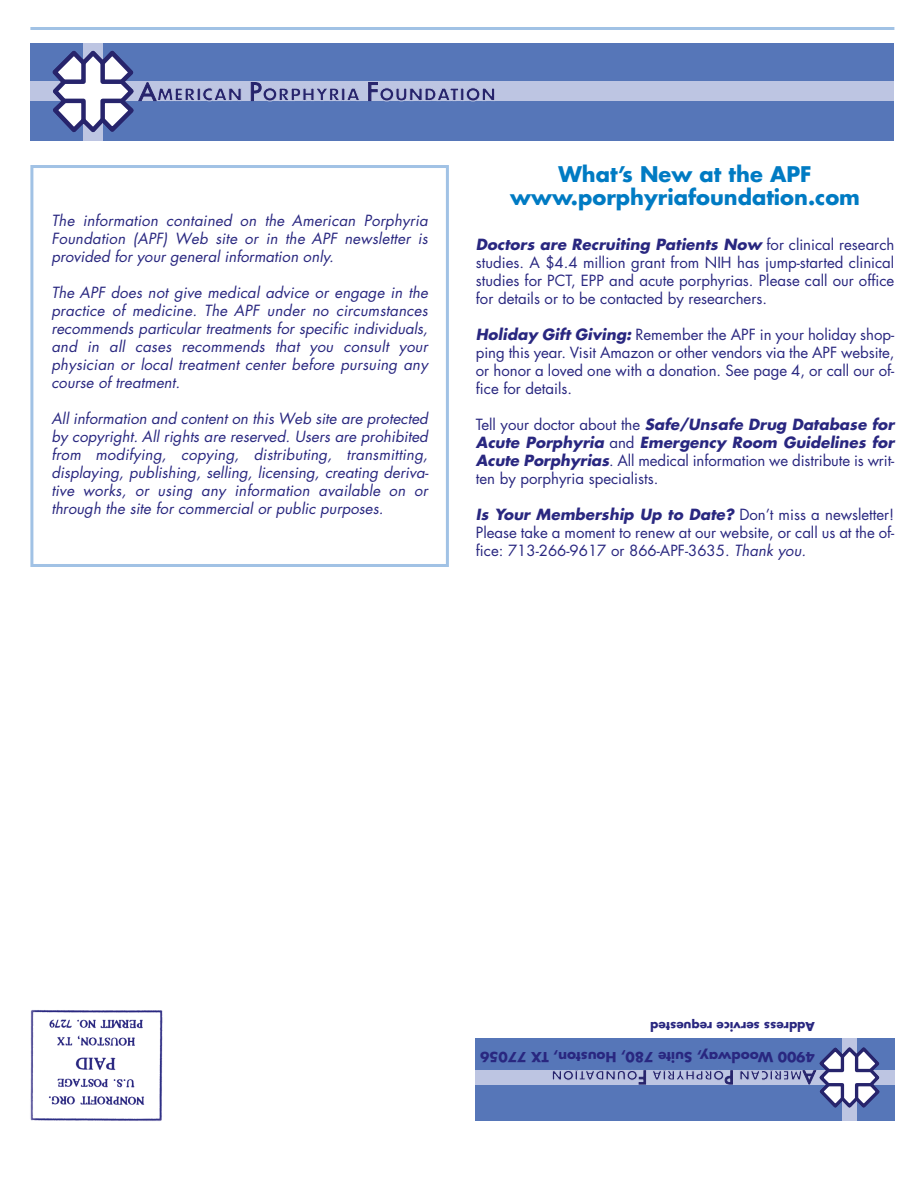
<style>
.page{position:relative;width:918px;height:1188px;background:#fff}
.page>*{position:absolute;margin:0;border:0;box-sizing:border-box;transform-origin:0 0}
.t1{font:700 21px/22.5px "Futura";color:#007bc3;text-align:center}
.t2{font:15px/18px "Futura";color:#292780;text-align:justify}
.t3{font:italic 15px/18px "Futura";letter-spacing:.005em;color:#292780;text-align:justify}
.t4{font:700 13.5px "Futura";color:#292780}
.t5{font:700 12px "Futura";color:#292780}
.s1{font-weight:700;font-style:italic}
.s2{font-style:italic}
</style>
<div class="page">
<div style="left:476px;top:1039px;width:418px;height:81px;background:#5676b8"></div>
<div style="left:842px;top:1039px;width:15px;height:81px;background:#bdc5e2"></div>
<div style="left:476px;top:1070px;width:418px;height:15px;background:#bdc5e2"></div>
<svg style="left:740px;top:1047px;width:140px;height:61px"></svg>
<svg style="left:653px;top:1070px;width:80px;height:14px"></svg>
<svg style="left:552px;top:1070px;width:94px;height:14px"></svg>
<hr style="left:30px;top:27px;width:864px;height:3px;background:#a1c2e5">
<div style="left:30px;top:165px;width:419px;height:402px;border:3px solid #a1c2e5"></div>
<div style="left:30px;top:44px;width:864px;height:96px;background:#5676b8"></div>
<div style="left:83px;top:44px;width:20px;height:96px;background:#bdc5e2"></div>
<div style="left:30px;top:82px;width:864px;height:19px;background:#bdc5e2"></div>
<svg style="left:49px;top:50px;width:193px;height:83px"></svg>
<svg style="left:251px;top:82px;width:108px;height:19px"></svg>
<svg style="left:368px;top:82px;width:127px;height:19px"></svg>
<img style="left:30px;top:1010px;width:133px;height:111px">
<p class="t3" style="left:51px;top:213px;width:378px">The information contained on the American Porphyria Foundation (APF) Web site or in the APF newsletter is provided for your general information only.</p>
<p class="t3" style="left:51px;top:285px;width:378px">The APF does not give medical advice or engage in the practice of medicine. The APF under no circumstances recommends particular treatments for specific individuals, and in all cases recommends that you consult your physician or local treatment center before pursuing any course of treatment.</p>
<p class="t3" style="left:51px;top:411px;width:379px">All information and content on this Web site are protected by copyright. All rights are reserved. Users are prohibited from modifying, copying, distributing, transmitting, displaying, publishing, selling, licensing, creating deriva&shy;tive works, or using any information available on or through the site for commercial or public purposes.</p>
<h1 class="t1" style="left:510px;top:165px;width:351px">What’s New at the APF www.porphyriafoundation.com</h1>
<p class="t2" style="left:476px;top:236px;width:420px"><span class="s1">Doctors are Recruiting Patients Now</span> for clinical research studies. A $4.4 million grant from NIH has jump-started clinical studies for PCT, EPP and acute porphyrias. Please call our office for details or to be contacted by researchers.</p>
<p class="t2" style="left:476px;top:326px;width:420px"><span class="s1">Holiday Gift Giving:</span> Remember the APF in your holiday shop&shy;ping this year. Visit Amazon or other vendors via the APF website, or honor a loved one with a donation. See page 4, or call our of&shy;fice for details.</p>
<p class="t2" style="left:476px;top:416px;width:420px">Tell your doctor about the <span class="s1">Safe/Unsafe Drug Database for Acute Porphyria</span> and <span class="s1">Emergency Room Guidelines for Acute Porphyrias</span>. All medical information we distribute is writ&shy;ten by porphyria specialists.</p>
<p class="t2" style="left:476px;top:506px;width:420px"><span class="s1">Is Your Membership Up to Date?</span> Don’t miss a newsletter!<br>Please take a moment to renew at our website, or call us at the of&shy;fice: 713-266-9617 or 866-APF-3635. <span class="s2">Thank you.</span></p>
<p class="t5" style="left:815px;top:1032px;width:166px;rotate:-180deg">A d d er ss es vr ec i er q u e et s d</p>
<p class="t4" style="left:815px;top:1063px;width:336px;rotate:-180deg">4900 Woodwa ,y Su eti 780, Hou ots n, XT 77056</p>
</div>
